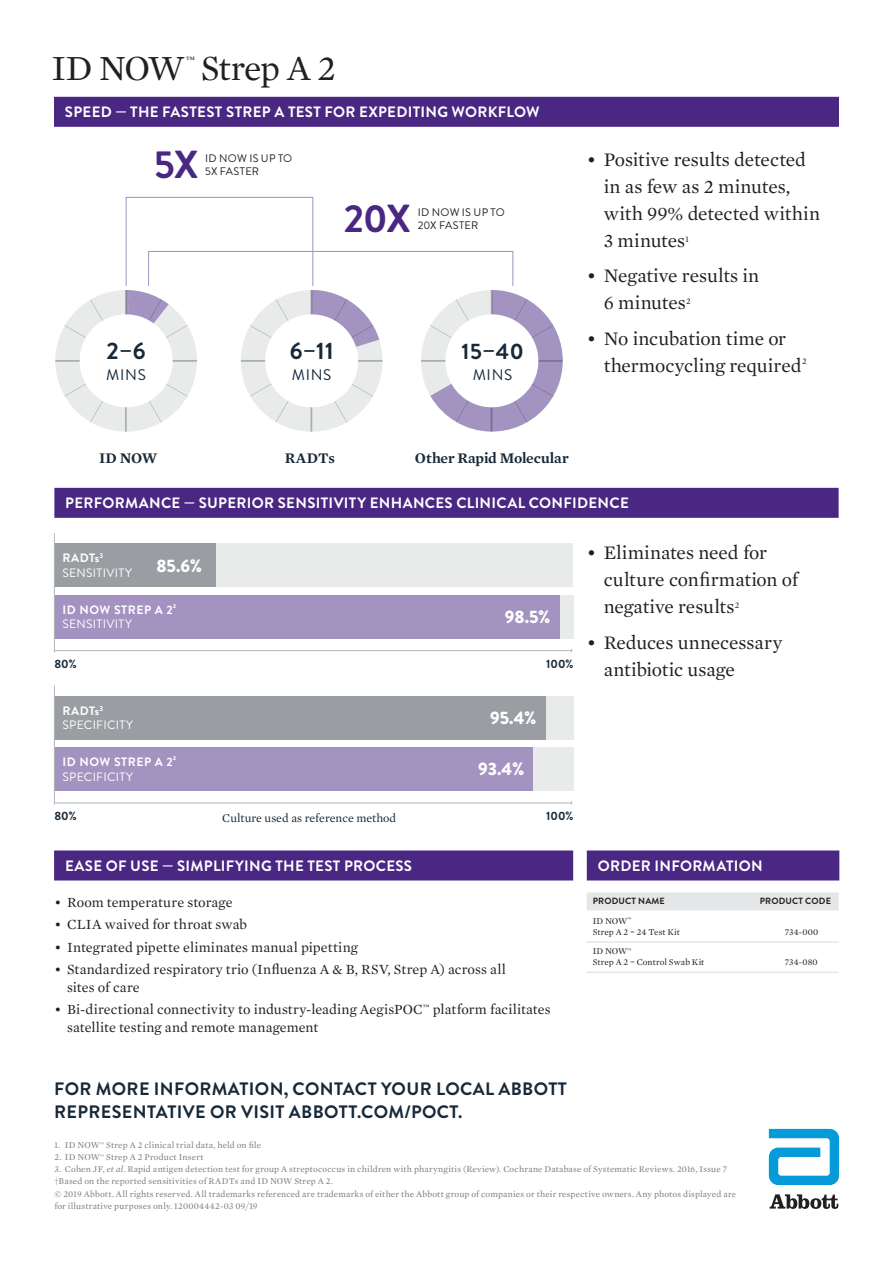
<style>
.page{position:relative;width:893px;height:1263px;background:#fff}
.page>*{position:absolute;margin:0;border:0;box-sizing:border-box;transform-origin:0 0}
.t1{font:700 39px "Brandon Grotesque";color:#4a2783}
.t2{font:36px "Mercury Text G1";letter-spacing:-.04em;color:#231f20}
.t3{font:700 23.85px "Brandon Grotesque";color:#172938}
.t4{font:700 22.35px "Brandon Grotesque";color:#172938}
.t5{font:19.5px/27px "Mercury Text G1";letter-spacing:-.005em;color:#231f20}
.t6{font:700 18px/22.5px "Brandon Grotesque";letter-spacing:.02em;color:#172938}
.t7{font:900 18px "Brandon Grotesque";color:#fff}
.t8{font:15.3px "Brandon Grotesque";letter-spacing:.045em;color:#172938}
.t9{font:700 15px "Brandon Grotesque";letter-spacing:.02em;color:#fff}
.t10{font:600 15px "Mercury Text G1";letter-spacing:-.01em;color:#172938}
.t11{font:14.25px/18px "Mercury Text G1";letter-spacing:.005em;color:#231f20}
.t12{font:12.15px/14.5px "Brandon Grotesque";letter-spacing:.02em;color:#fff}
.t13{font:700 12.15px "Brandon Grotesque";letter-spacing:.045em;color:#fff}
.t14{font:12px "Mercury Text G1";color:#172938}
.t15{font:700 12px "Brandon Grotesque";color:#172938}
.t16{font:11.4px "Mercury Text G1";color:#231f20}
.t17{font:10.95px/13px "Brandon Grotesque";letter-spacing:.02em;color:#231f20}
.t18{font:9px/12px "Mercury Text G1";letter-spacing:.02em;color:#787d83}
.t19{font:9px/10.8px "Mercury Text G1";letter-spacing:.005em;color:#231f20}
.t20{font:700 9px "Brandon Grotesque";letter-spacing:.02em;color:#231f20}
.t21{font:8.7px "Mercury Text G1";color:#231f20}
.s1{font-size:23.85px}
.s2{font-weight:700}
.s3{font-family:"Brandon Grotesque";font-weight:700}
.s4{font-style:italic}
</style>
<div class="page">
<div style="left:54px;top:97px;width:785px;height:30px;background:#4a2783"></div>
<div style="left:54px;top:488px;width:785px;height:30px;background:#4a2783"></div>
<div style="left:587px;top:850px;width:252px;height:30px;background:#4a2783"></div>
<div style="left:54px;top:850px;width:519px;height:30px;background:#4a2783"></div>
<svg style="left:769px;top:1129px;width:70px;height:56px"></svg>
<svg style="left:769px;top:1194px;width:69px;height:15px"></svg>
<div style="left:54px;top:544px;width:519px;height:43px;background:#e9ebea"></div>
<div style="left:54px;top:696px;width:519px;height:44px;background:#e9ebea"></div>
<div style="left:54px;top:544px;width:161px;height:43px;background:#9a9ea2"></div>
<div style="left:54px;top:696px;width:491px;height:44px;background:#9a9ea2"></div>
<div style="left:54px;top:595px;width:519px;height:43px;background:#e9ebea"></div>
<div style="left:54px;top:747px;width:519px;height:44px;background:#e9ebea"></div>
<div style="left:54px;top:595px;width:506px;height:43px;background:#a293c1"></div>
<div style="left:54px;top:747px;width:479px;height:44px;background:#a293c1"></div>
<hr style="left:54px;top:650px;width:518px;height:1px;background:#b2b5b9">
<hr style="left:54px;top:803px;width:518px;height:1px;background:#b2b5b9">
<hr style="left:54px;top:685px;width:1px;height:120px;background:#b2b5b9">
<hr style="left:54px;top:533px;width:1px;height:119px;background:#b2b5b9">
<div style="left:148px;top:251px;width:365px;height:35px;border:1px solid #a293c1"></div>
<div style="left:126px;top:197px;width:187px;height:89px;border:1px solid #a293c1"></div>
<svg style="left:241px;top:290px;width:141px;height:142px"></svg>
<svg style="left:55px;top:290px;width:142px;height:142px"></svg>
<svg style="left:421px;top:290px;width:142px;height:142px"></svg>
<div style="left:587px;top:892px;width:252px;height:18px;background:#e5e6e7"></div>
<hr style="left:587px;top:941px;width:252px;height:2px;background:#e5e6e7">
<hr style="left:587px;top:971px;width:252px;height:2px;background:#e5e6e7">
<h2 class="t2" style="left:52px;top:42px;width:134px">ID NOW</h2>
<p class="t16" style="left:186px;top:52px;width:11px">™</p>
<h2 class="t2" style="left:201px;top:42px;width:137px">Strep A 2</h2>
<h3 class="t9" style="left:65px;top:102px;width:476px">SPEED — THE FASTEST STREP A TEST FOR EXPEDITING WORKFLOW</h3>
<h1 class="t1" style="left:154px;top:138px;width:46px">5X</h1>
<p class="t17" style="left:205px;top:152px;width:88px">ID NOW IS UP TO<br>5X FASTER</p>
<h1 class="t1" style="left:344px;top:192px;width:68px">20X</h1>
<p class="t17" style="left:418px;top:206px;width:88px">ID NOW IS UP TO<br>20X FASTER</p>
<h3 class="t3" style="left:107px;top:334px;width:41px">2–6</h3>
<h3 class="t8" style="left:106px;top:364px;width:41px">MINS</h3>
<h3 class="t3" style="left:290px;top:334px;width:45px">6–11</h3>
<h3 class="t8" style="left:292px;top:364px;width:41px">MINS</h3>
<h3 class="t4" style="left:461px;top:336px;width:64px">15<span class="s1">–</span>40</h3>
<h3 class="t8" style="left:473px;top:364px;width:41px">MINS</h3>
<h3 class="t5" style="left:604px;top:145px;width:218px;text-indent:-17px">• Positive results detected in as few as 2 minutes, with 99% detected within<br>3 minutes</h3>
<p class="t21" style="left:685px;top:232px;width:5px">1</p>
<h3 class="t5" style="left:604px;top:261px;width:157px;text-indent:-17px">• Negative results in<br>6 minutes</h3>
<p class="t21" style="left:686px;top:295px;width:6px">2</p>
<h3 class="t5" style="left:604px;top:324px;width:199px;text-indent:-17px">• No incubation time or thermocycling required</h3>
<p class="t21" style="left:802px;top:354px;width:6px">2</p>
<h3 class="t10" style="left:99px;top:447px;width:59px">ID NOW</h3>
<h3 class="t10" style="left:285px;top:447px;width:52px">RADTs</h3>
<h3 class="t10" style="left:415px;top:446px;width:155px">Other Rapid Molecular</h3>
<h3 class="t9" style="left:65px;top:493px;width:565px">PERFORMANCE — SUPERIOR SENSITIVITY ENHANCES CLINICAL CONFIDENCE</h3>
<h3 class="t12" style="left:63px;top:551px;width:71px"><span class="s2">RADTs</span><sup>3<br></sup>SENSITIVITY</h3>
<h3 class="t13" style="left:63px;top:601px;width:115px">ID NOW STREP A 2²</h3>
<h3 class="t12" style="left:63px;top:617px;width:71px">SENSITIVITY</h3>
<h3 class="t7" style="left:156px;top:553px;width:47px">85.6%</h3>
<h3 class="t7" style="left:505px;top:604px;width:47px">98.5%</h3>
<h3 class="t15" style="left:54px;top:655px;width:24px">80%</h3>
<h3 class="t15" style="left:546px;top:655px;width:29px">100%</h3>
<h3 class="t12" style="left:63px;top:703px;width:72px"><span class="s2">RADTs</span><sup>3<br></sup>SPECIFICITY</h3>
<h3 class="t13" style="left:63px;top:753px;width:115px">ID NOW STREP A 2²</h3>
<h3 class="t12" style="left:63px;top:769px;width:72px">SPECIFICITY</h3>
<h3 class="t7" style="left:490px;top:705px;width:48px">95.4%</h3>
<h3 class="t7" style="left:478px;top:756px;width:48px">93.4%</h3>
<h3 class="t15" style="left:54px;top:808px;width:24px">80%</h3>
<h3 class="t15" style="left:546px;top:808px;width:29px">100%</h3>
<h3 class="t14" style="left:222px;top:809px;width:176px">Culture used as reference method</h3>
<h3 class="t5" style="left:604px;top:538px;width:196px;text-indent:-17px">• Eliminates need for culture confirmation of negative results</h3>
<p class="t21" style="left:735px;top:599px;width:6px">2</p>
<h3 class="t5" style="left:604px;top:628px;width:180px;text-indent:-17px">• Reduces unnecessary antibiotic usage</h3>
<h3 class="t9" style="left:65px;top:855px;width:349px">EASE OF USE — SIMPLIFYING THE TEST PROCESS</h3>
<h3 class="t9" style="left:598px;top:855px;width:166px">ORDER INFORMATION</h3>
<h3 class="t11" style="left:54px;top:893px;width:180px">• Room temperature storage</h3>
<h3 class="t11" style="left:54px;top:915px;width:194px">• CLIA waived for throat swab</h3>
<h3 class="t11" style="left:54px;top:937px;width:305px">• Integrated pipette eliminates manual pipetting</h3>
<h3 class="t11" style="left:67px;top:959px;width:440px;text-indent:-13px">• Standardized respiratory trio (Influenza A &amp; B, RSV, Strep A) across all sites of care</h3>
<h3 class="t11" style="left:67px;top:1000px;width:485px;text-indent:-13px">• Bi-directional connectivity to industry-leading AegisPOC<sup>™</sup> platform facilitates satellite testing and remote management</h3>
<h3 class="t6" style="left:54px;top:1078px;width:514px">FOR MORE INFORMATION, CONTACT YOUR LOCAL ABBOTT<br>REPRESENTATIVE OR VISIT ABBOTT.COM/POCT.</h3>
<p class="t20" style="left:593px;top:895px;width:74px">PRODUCT NAME</p>
<p class="t20" style="left:760px;top:895px;width:73px">PRODUCT CODE</p>
<p class="t19" style="left:593px;top:915px;width:89px">ID NOW<sup>™<br></sup>Strep A 2 <span class="s3">–</span> 24 Test Kit</p>
<p class="t19" style="left:785px;top:926px;width:35px">734-000</p>
<p class="t19" style="left:593px;top:945px;width:113px">ID NOW<sup>™<br></sup>Strep A 2 <span class="s3">–</span> Control Swab Kit</p>
<p class="t19" style="left:785px;top:956px;width:35px">734-080</p>
<p class="t18" style="left:54px;top:1138px;width:208px">1. ID NOW<sup>™</sup> Strep A 2 clinical trial data, held on file</p>
<p class="t18" style="left:54px;top:1150px;width:151px">2. ID NOW<sup>™</sup> Strep A 2 Product Insert</p>
<p class="t18" style="left:54px;top:1162px;width:674px">3. Cohen JF, <span class="s4">et al</span>. Rapid antigen detection test for group A streptococcus in children with pharyngitis (Review). Cochrane Database of Systematic Reviews. 2016, Issue 7 †Based on the reported sensitivities of RADTs and ID NOW Strep A 2.</p>
<p class="t18" style="left:54px;top:1187px;width:683px">© 2019 Abbott. All rights reserved. All trademarks referenced are trademarks of either the Abbott group of companies or their respective owners. Any photos displayed are for illustrative purposes only. 120004442-03 09/19</p>
</div>
